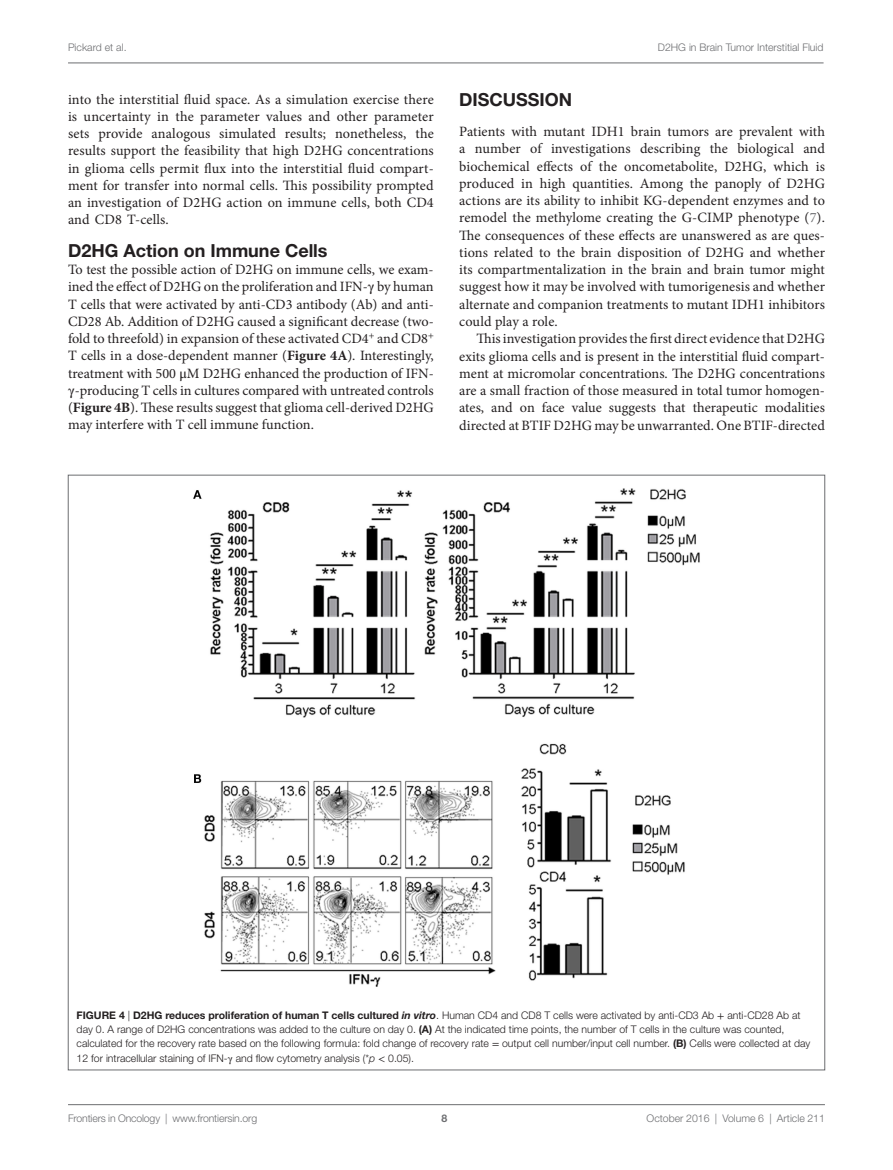
<style>
.page{position:relative;width:893px;height:1170px;background:#fff}
.page>*{position:absolute;margin:0;border:0;box-sizing:border-box;transform-origin:0 0}
.t1{font:700 18px "Helvetica Neue LT Std";color:#231f20}
.t2{font:14.25px/17.2px "Minion Pro";color:#231f20;text-align:justify}
.t3{font:300 10.5px/14.2px "Helvetica Neue LT Std";color:#231f20}
.t4{font:300 10.5px "Helvetica Neue LT Std";color:#6c6d70}
.t5{font:700 10.5px "Helvetica Neue LT Std";color:#6c6d70}
.s1{font-family:"STIX General"}
.s2{font-weight:700}
.s3{color:#6c6d70}
.s4{font-weight:700;font-style:italic}
.s5{font-family:"STIX General";font-weight:400}
.s6{font-style:italic}
</style>
<div class="page">
<img style="left:193px;top:488px;width:507px;height:499px">
<hr style="left:68px;top:63px;width:756px;height:1px;background:#6c6d70">
<hr style="left:68px;top:1104px;width:757px;height:1px;background:#6c6d70">
<p class="t4" style="left:68px;top:41px;width:60px">Pickard et al.</p>
<p class="t4" style="left:658px;top:41px;width:167px">D2HG in Brain Tumor Interstitial Fluid</p>
<p class="t2" style="left:68px;top:90px;width:367px">into the interstitial fluid space. As a simulation exercise there is uncertainty in the parameter values and other parameter sets provide analogous simulated results; nonetheless, the results support the feasibility that high D2HG concentrations in glioma cells permit flux into the interstitial fluid compart&shy;ment for transfer into normal cells. This possibility prompted an investigation of D2HG action on immune cells, both CD4 and CD8 T-cells.</p>
<p class="t1" style="left:68px;top:239px;width:261px">D2HG Action on Immune Cells</p>
<p class="t2" style="left:68px;top:261px;width:367px">To test the possible action of D2HG on immune cells, we exam&shy;ined the effect of D2HG on the proliferation and IFN-<span class="s1">γ</span> by human T cells that were activated by anti-CD3 antibody (Ab) and anti-CD28 Ab. Addition of D2HG caused a significant decrease (two&shy;fold to threefold) in expansion of these activated CD4<sup>+</sup> and CD8<sup>+ </sup>T cells in a dose-dependent manner (<span class="s2">Figure 4A</span>). Interestingly, treatment with 500 <span class="s1">μ</span>M D2HG enhanced the production of IFN&shy;<span class="s1">γ</span>-producing T cells in cultures compared with untreated controls (<span class="s2">Figure 4B</span>). These results suggest that glioma cell-derived D2HG may interfere with T cell immune function.</p>
<p class="t1" style="left:459px;top:88px;width:112px">DISCUSSION</p>
<p class="t2" style="left:459px;top:123px;width:367px">Patients with mutant IDH1 brain tumors are prevalent with a number of investigations describing the biological and biochemical effects of the oncometabolite, D2HG, which is produced in high quantities. Among the panoply of D2HG actions are its ability to inhibit KG-dependent enzymes and to remodel the methylome creating the G-CIMP phenotype (<span class="s3">7</span>).<br>The consequences of these effects are unanswered as are ques&shy;tions related to the brain disposition of D2HG and whether its compartmentalization in the brain and brain tumor might suggest how it may be involved with tumorigenesis and whether alternate and companion treatments to mutant IDH1 inhibitors could play a role.</p>
<p class="t2" style="left:459px;top:330px;width:367px;text-indent:17px">This investigation provides the first direct evidence that D2HG exits glioma cells and is present in the interstitial fluid compart&shy;ment at micromolar concentrations. The D2HG concentrations are a small fraction of those measured in total tumor homogen&shy;ates, and on face value suggests that therapeutic modalities directed at BTIF D2HG may be unwarranted. One BTIF-directed</p>
<p class="t3" style="left:77px;top:1007px;width:735px"><span class="s2">FIG URE 4</span> | <span class="s2">D2HG reduces proliferation of human T cells cultured</span> <span class="s4">in vitro</span>. Human CD4 and CD8 T cells were activated by anti-CD3 Ab <span class="s5">+</span> anti-CD28 Ab at day 0. A range of D2HG concentrations was added to the culture on day 0. <span class="s2">(A)</span> At the indicated time points, the number of T cells in the culture was counted, calculated for the recovery rate based on the following formula: fold change of recovery rate <span class="s5">=</span> output cell number/input cell number. <span class="s2">(B)</span> Cells were collected at day 12 for intracellular staining of IFN-<span class="s5">γ</span> and flow cytometry analysis (*<span class="s6">p</span> <span class="s5">&lt;</span> 0.05).</p>
<p class="t4" style="left:68px;top:1111px;width:191px">Frontiers in Oncology | www.frontiersin.org</p>
<p class="t4" style="left:647px;top:1111px;width:180px">October 2016 | Volume 6 | Article 211</p>
<p class="t5" style="left:441px;top:1111px;width:7px">8</p>
</div>
